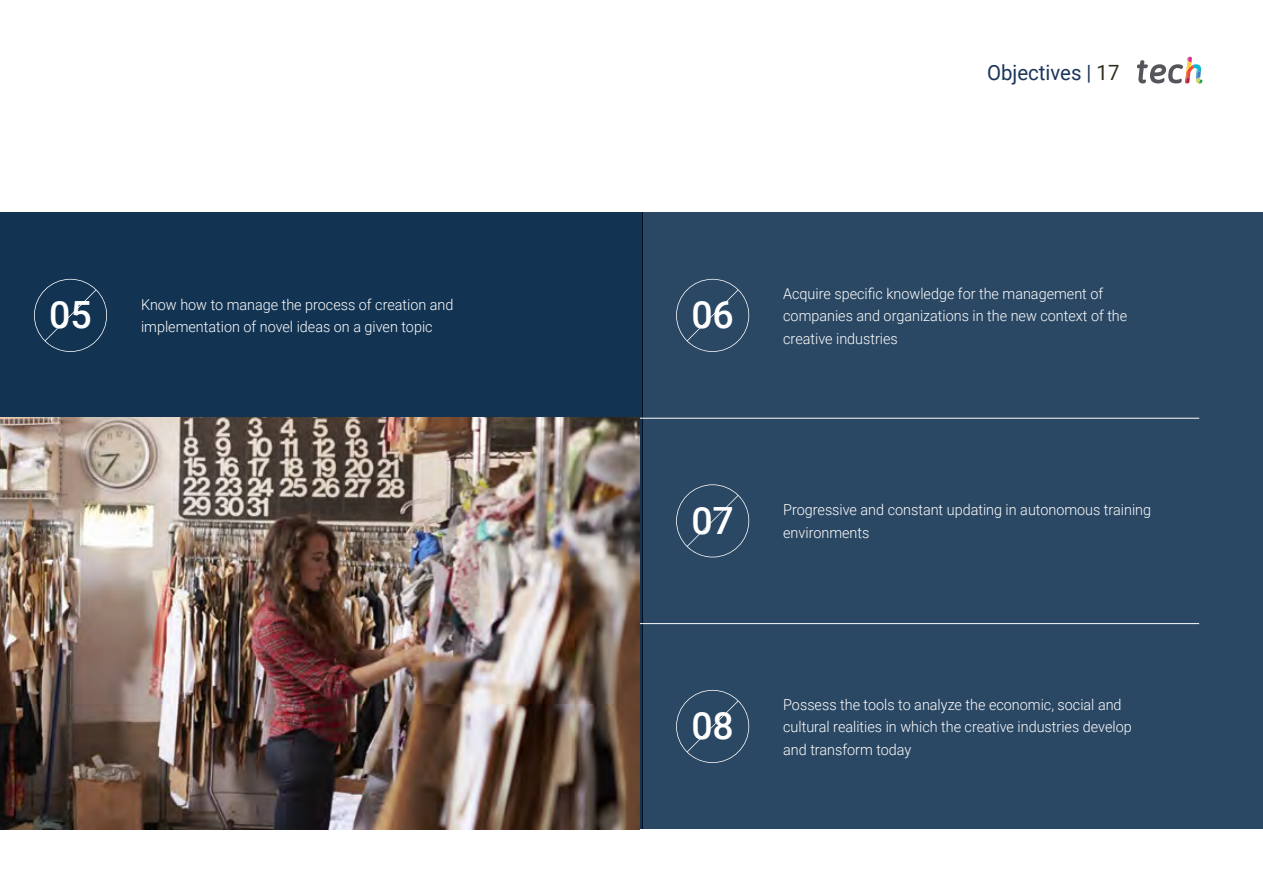
<style>
.page{position:relative;width:1263px;height:893px;background:#fff}
.page>*{position:absolute;margin:0;border:0;box-sizing:border-box;transform-origin:0 0}
.t1{font:500 37.5px "Roboto";color:#fff}
.t2{font:21px "Roboto";color:#1a355c}
.t3{font:300 15px/22.5px "Roboto";color:#fff;scale:.96 1}
.s1{color:#312e20}
</style>
<div class="page">
<div style="left:0;top:213px;width:642px;height:616px;background:#123352"></div>
<div style="left:642px;top:213px;width:621px;height:616px;background:#2a4763"></div>
<svg style="left:676px;top:279px;width:73px;height:73px"></svg>
<svg style="left:676px;top:484px;width:73px;height:73px"></svg>
<svg style="left:676px;top:690px;width:73px;height:73px"></svg>
<svg style="left:34px;top:279px;width:73px;height:73px"></svg>
<hr style="left:0;top:418px;width:1199px;height:1px;background:#fff">
<hr style="left:0;top:623px;width:1199px;height:1px;background:#fff">
<svg style="left:1137px;top:57px;width:65px;height:27px"></svg>
<img style="left:0;top:418px;width:640px;height:411px">
<h1 class="t1" style="left:49px;top:288px;width:44px">05</h1>
<p class="t3" style="left:141px;top:293px;width:327px">Know how to manage the process of creation and</p>
<p class="t3" style="left:141px;top:315px;width:305px">implementation of novel ideas on a given topic</p>
<h2 class="t2" style="left:987px;top:57px;width:134px">Objectives | <span class="s1">17</span></h2>
<h1 class="t1" style="left:691px;top:288px;width:44px">06</h1>
<p class="t3" style="left:783px;top:281px;width:360px">Acquire specific knowledge for the management of companies and organizations in the new context of the creative industries</p>
<h1 class="t1" style="left:691px;top:494px;width:44px">07</h1>
<p class="t3" style="left:783px;top:498px;width:385px">Progressive and constant updating in autonomous training environments</p>
<h1 class="t1" style="left:691px;top:699px;width:44px">08</h1>
<p class="t3" style="left:783px;top:692px;width:364px">Possess the tools to analyze the economic, social and cultural realities in which the creative industries develop and transform today</p>
</div>
